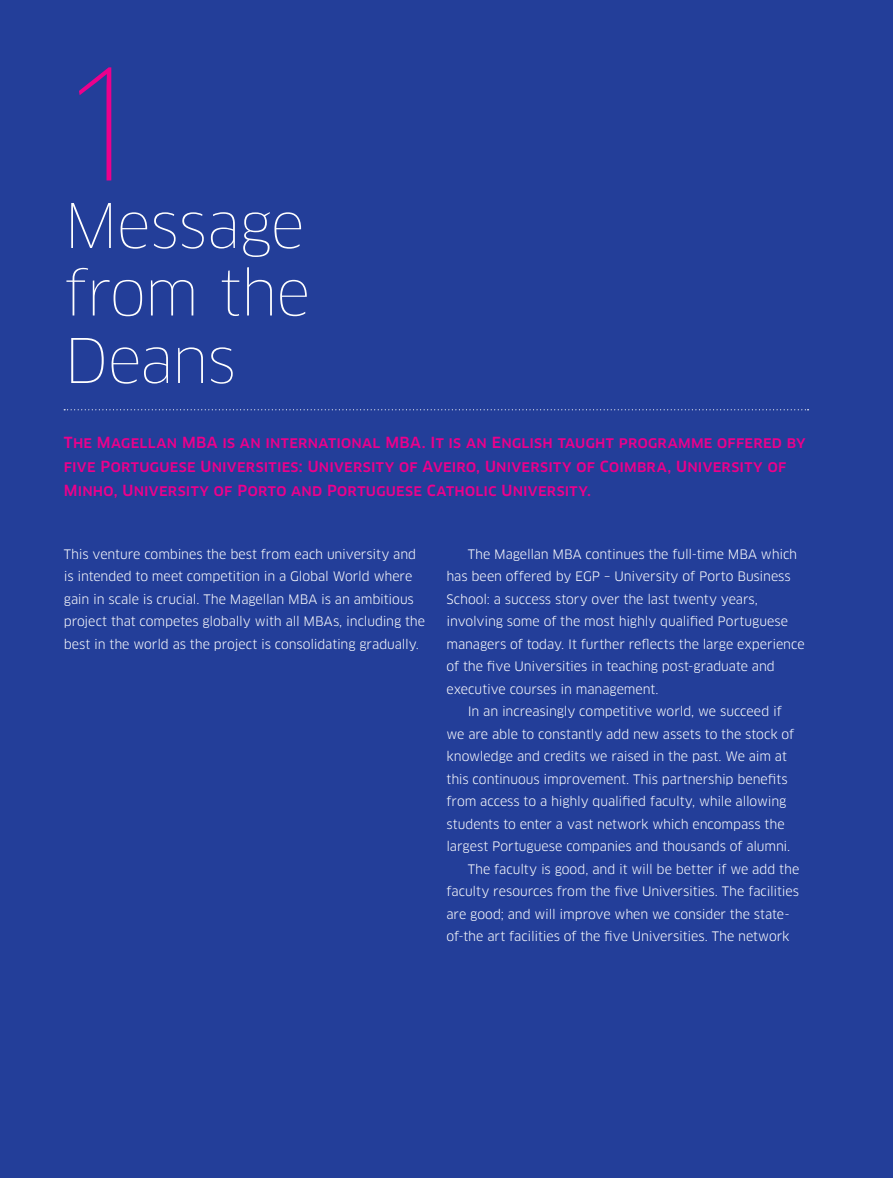
<style>
.page{position:relative;width:893px;height:1178px;background:#233e99}
.page>*{position:absolute;margin:0;border:0;box-sizing:border-box;transform-origin:0 0}
.t1{font:100 150px "Clan LF";color:#ec008c}
.t2{font:100 60px/67.5px "Clan";letter-spacing:-.025em;color:#fff;text-align:justify}
.t3{font:15px/24px "Clan Medium SC";letter-spacing:.02em;color:#ec008c}
.t4{font:12.75px/22.5px "Clan";letter-spacing:-.01em;color:#fff}
</style>
<div class="page">
<svg style="left:64px;top:409px;width:744px;height:1px"></svg>
<h1 class="t1" style="left:64px;top:32px;width:73px">1</h1>
<h2 class="t2" style="left:64px;top:193px;width:248px">Message from the Deans</h2>
<p class="t3" style="left:64px;top:430px;width:743px">The Magellan MBA is an international MBA. It is an English taught programme offered by five Portuguese Universities: University of Aveiro, University of Coimbra, University of<br>Minho, University of Porto and Portuguese Catholic University.</p>
<p class="t4" style="left:64px;top:543px;width:363px">This venture combines the best from each university and is intended to meet competition in a Global World where gain in scale is crucial. The Magellan MBA is an ambitious project that competes globally with all MBAs, including the best in the world as the project is consolidating gradually.</p>
<p class="t4" style="left:468px;top:543px;width:331px">The Magellan MBA continues the full-time MBA which</p>
<p class="t4" style="left:446px;top:565px;width:346px">has been offered by EGP – University of Porto Business</p>
<p class="t4" style="left:446px;top:588px;width:313px">School: a success story over the last twenty years,</p>
<p class="t4" style="left:446px;top:610px;width:343px">involving some of the most highly qualified Portuguese</p>
<p class="t4" style="left:446px;top:633px;width:360px">managers of today. It further reflects the large experience</p>
<p class="t4" style="left:446px;top:655px;width:330px">of the five Universities in teaching post-graduate and</p>
<p class="t4" style="left:446px;top:678px;width:213px">executive courses in management.</p>
<p class="t4" style="left:468px;top:700px;width:316px">In an increasingly competitive world, we succeed if</p>
<p class="t4" style="left:446px;top:723px;width:349px">we are able to constantly add new assets to the stock of</p>
<p class="t4" style="left:446px;top:745px;width:342px">knowledge and credits we raised in the past. We aim at</p>
<p class="t4" style="left:446px;top:768px;width:343px">this continuous improvement. This partnership benefits</p>
<p class="t4" style="left:446px;top:790px;width:341px">from access to a highly qualified faculty, while allowing</p>
<p class="t4" style="left:446px;top:813px;width:340px">students to enter a vast network which encompass the</p>
<p class="t4" style="left:446px;top:835px;width:345px">largest Portuguese companies and thousands of alumni.</p>
<p class="t4" style="left:468px;top:858px;width:333px">The faculty is good, and it will be better if we add the</p>
<p class="t4" style="left:446px;top:880px;width:354px">faculty resources from the five Universities. The facilities</p>
<p class="t4" style="left:446px;top:903px;width:345px">are good; and will improve when we consider the state-</p>
<p class="t4" style="left:446px;top:925px;width:345px">of-the art facilities of the five Universities. The network</p>
</div>
